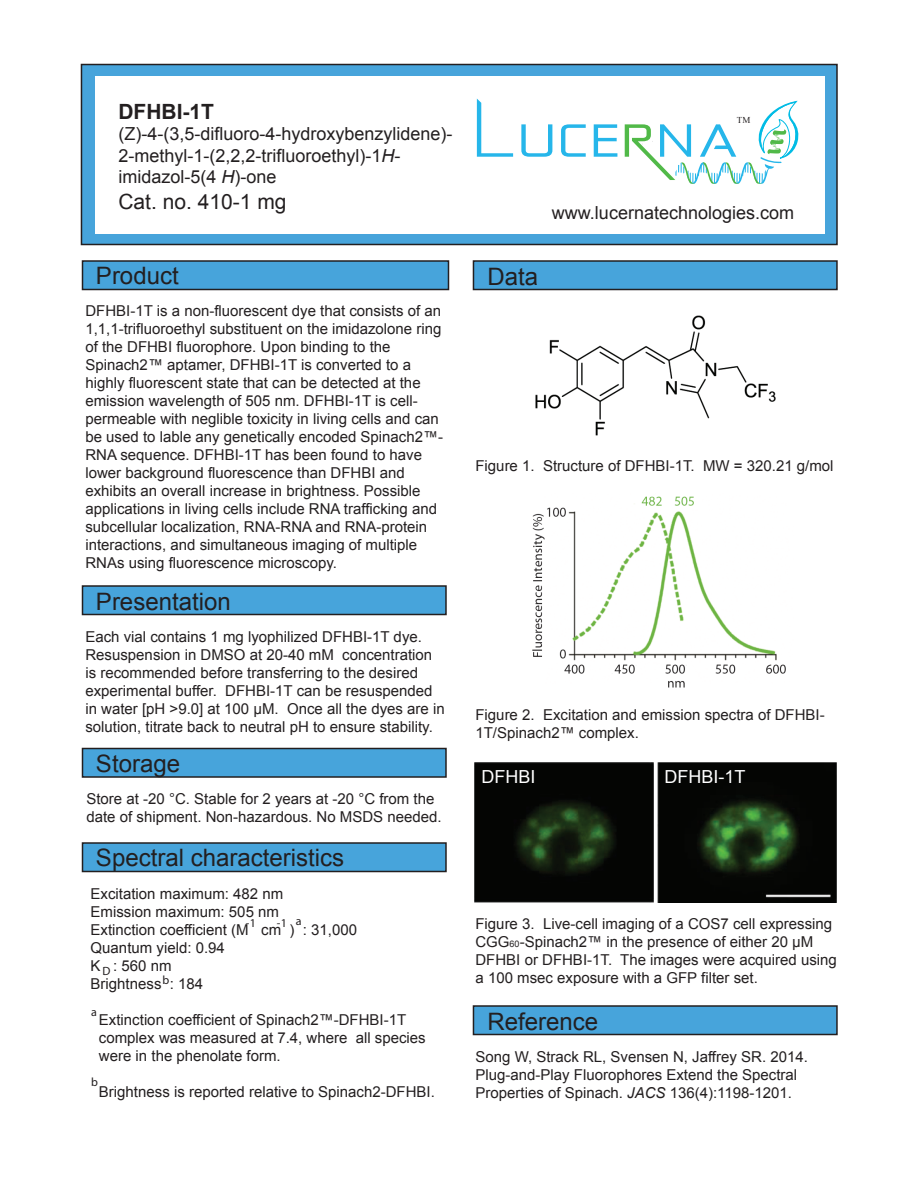
<style>
.page{position:relative;width:918px;height:1188px;background:#fff}
.page>*{position:absolute;margin:0;border:0;box-sizing:border-box;transform-origin:0 0}
.t1{font:24px "Arial";color:#231f20}
.t2{font:21px "Arial";color:#231f20}
.t3{font:700 21px "Arial";color:#231f20}
.t4{font:18px/21.6px "Arial";color:#231f20}
.t5{font:18px "Arial";color:#fff}
.t6{font:15px/18px "Arial";color:#231f20}
.t7{font:12px "Myriad Pro";color:#231f20}
.t8{font:9px "Times New Roman";color:#231f20}
.s1{font-style:italic}
.s2{font-size:9px}
</style>
<div class="page">
<div style="left:82px;top:260px;width:367px;height:30px;background:#47a4db;border:2px solid #231f20"></div>
<div style="left:473px;top:260px;width:365px;height:30px;background:#47a4db;border:2px solid #231f20"></div>
<div style="left:81px;top:64px;width:757px;height:181px;background:#47a4db;border:2px solid #231f20"></div>
<div style="left:95px;top:76px;width:729px;height:158px;background:#fff"></div>
<div style="left:473px;top:1005px;width:365px;height:30px;background:#47a4db;border:2px solid #231f20"></div>
<div style="left:82px;top:585px;width:365px;height:30px;background:#47a4db;border:2px solid #231f20"></div>
<div style="left:82px;top:748px;width:365px;height:30px;background:#47a4db;border:2px solid #231f20"></div>
<div style="left:82px;top:842px;width:365px;height:30px;background:#47a4db;border:2px solid #231f20"></div>
<svg style="left:521px;top:124px;width:31px;height:33px"></svg>
<svg style="left:561px;top:124px;width:25px;height:33px"></svg>
<svg style="left:594px;top:124px;width:23px;height:33px"></svg>
<svg style="left:625px;top:101px;width:174px;height:83px"></svg>
<svg style="left:477px;top:99px;width:36px;height:58px"></svg>
<img style="left:535px;top:315px;width:241px;height:121px">
<img style="left:532px;top:496px;width:254px;height:192px">
<img style="left:657px;top:763px;width:180px;height:139px">
<img style="left:475px;top:762px;width:178px;height:141px">
<h2 class="t3" style="left:118px;top:97px;width:97px">DFHBI-1T</h2>
<p class="t4" style="left:118px;top:123px;width:336px">(Z)-4-(3,5-difluoro-4-hydroxybenzylidene)-<br>2-methyl-1-(2,2,2-trifluoroethyl)-1<span class="s1">H&shy;</span>imidazol-5(4 <span class="s1">H</span>)-one</p>
<h2 class="t2" style="left:118px;top:187px;width:170px">Cat. no. 410-1 mg</h2>
<p class="t8" style="left:737px;top:114px;width:15px">TM</p>
<p class="t4" style="left:552px;top:202px;width:244px">www.lucernatechnologies.com</p>
<h1 class="t1" style="left:96px;top:259px;width:84px">Product</h1>
<h1 class="t1" style="left:487px;top:260px;width:52px">Data</h1>
<p class="t6" style="left:85px;top:302px;width:359px">DFHBI-1T is a non-fluorescent dye that consists of an 1,1,1-trifluoroethyl substituent on the imidazolone ring of the DFHBI fluorophore. Upon binding to the Spinach2™ aptamer, DFHBI-1T is converted to a highly fluorescent state that can be detected at the emission wavelength of 505 nm. DFHBI-1T is cell&shy;permeable with neglible toxicity in living cells and can be used to lable any genetically encoded Spinach2™- RNA sequence. DFHBI-1T has been found to have lower background fluorescence than DFHBI and exhibits an overall increase in brightness. Possible applications in living cells include RNA trafficking and subcellular localization, RNA-RNA and RNA-protein interactions, and simultaneous imaging of multiple RNAs using fluorescence microscopy.</p>
<h1 class="t1" style="left:96px;top:585px;width:136px">Presentation</h1>
<p class="t6" style="left:85px;top:628px;width:361px">Each vial contains 1 mg lyophilized DFHBI-1T dye.<br>Resuspension in DMSO at 20-40 mM concentration is recommended before transferring to the desired experimental buffer. DFHBI-1T can be resuspended in water [pH &gt;9.0] at 100 µM. Once all the dyes are in solution, titrate back to neutral pH to ensure stability.</p>
<h1 class="t1" style="left:96px;top:747px;width:86px">Storage</h1>
<p class="t6" style="left:86px;top:789px;width:357px">Store at -20 °C. Stable for 2 years at -20 °C from the date of shipment. Non-hazardous. No MSDS needed.</p>
<h1 class="t1" style="left:96px;top:842px;width:250px">Spectral characteristics</h1>
<p class="t6" style="left:91px;top:885px;width:268px">Excitation maximum: 482 nm<br>Emission maximum: 505 nm<br>Extinction coefficient (M cm ) : 31,000<br>Quantum yield: 0.94<br>K : 560 nm<br>Brightness : 184</p>
<p class="t6" style="left:99px;top:1011px;width:328px">Extinction coefficient of Spinach2™-DFHBI-1T complex was measured at 7.4, where all species were in the phenolate form.</p>
<p class="t6" style="left:99px;top:1083px;width:337px">Brightness is reported relative to Spinach2-DFHBI.</p>
<p class="t7" style="left:246px;top:917px;width:11px">-1</p>
<p class="t7" style="left:277px;top:917px;width:26px">-1 a</p>
<p class="t7" style="left:103px;top:965px;width:9px">D</p>
<p class="t7" style="left:162px;top:974px;width:8px">b</p>
<p class="t7" style="left:91px;top:1006px;width:7px">a</p>
<p class="t7" style="left:91px;top:1077px;width:8px">b</p>
<p class="t6" style="left:475px;top:457px;width:360px">Figure 1. Structure of DFHBI-1T. MW = 320.21 g/mol</p>
<p class="t6" style="left:475px;top:706px;width:351px">Figure 2. Excitation and emission spectra of DFHBI-<br>1T/Spinach2™ complex.</p>
<p class="t5" style="left:481px;top:765px;width:55px">DFHBI</p>
<p class="t5" style="left:665px;top:765px;width:82px">DFHBI-1T</p>
<p class="t6" style="left:475px;top:914px;width:363px">Figure 3. Live-cell imaging of a COS7 cell expressing CGG<span class="s2">60</span>-Spinach2™ in the presence of either 20 µM DFHBI or DFHBI-1T. The images were acquired using a 100 msec exposure with a GFP filter set.</p>
<h1 class="t1" style="left:487px;top:1005px;width:112px">Reference</h1>
<p class="t6" style="left:475px;top:1048px;width:334px">Song W, Strack RL, Svensen N, Jaffrey SR. 2014.<br>Plug-and-Play Fluorophores Extend the Spectral<br>Properties of Spinach. <span class="s1">JACS</span> 136(4):1198-1201.</p>
</div>
